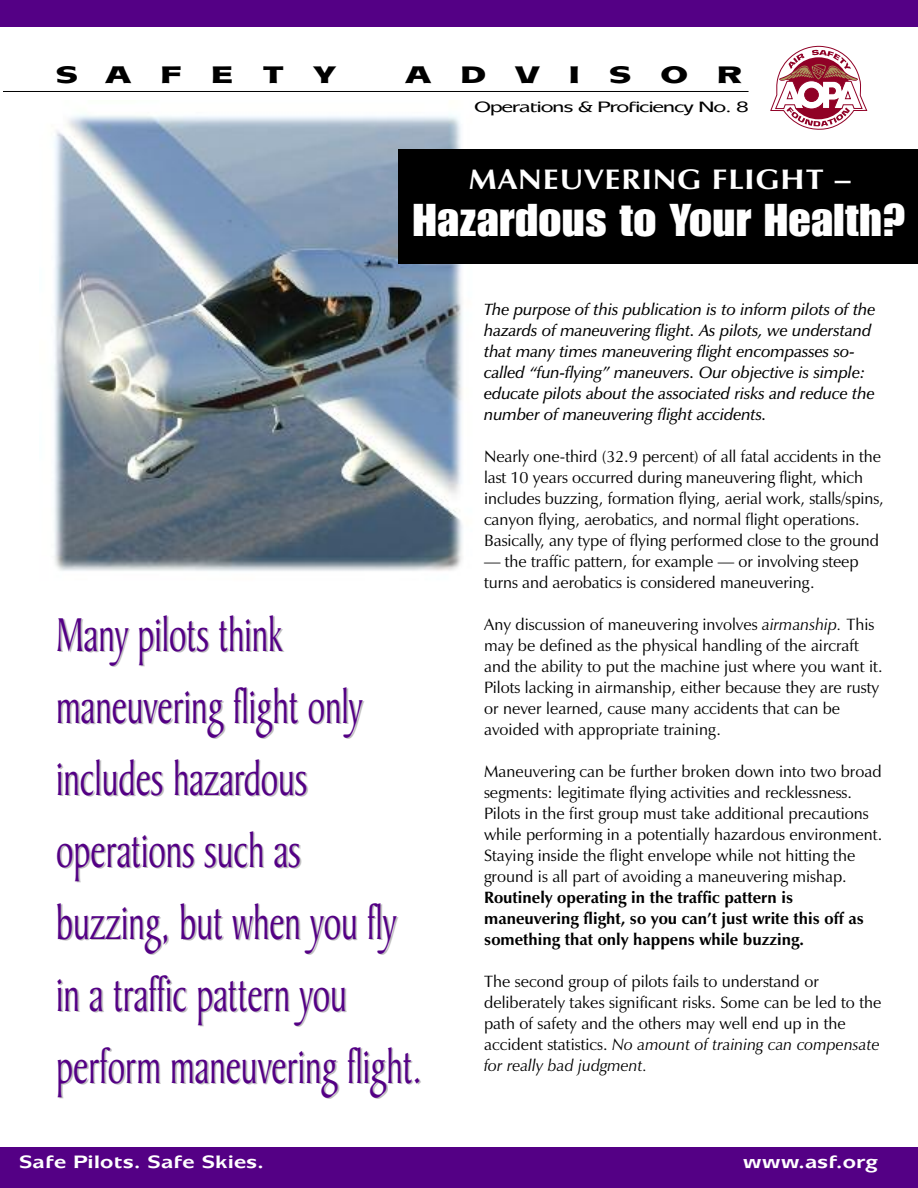
<style>
.page{position:relative;width:918px;height:1188px;background:#fff}
.page>*{position:absolute;margin:0;border:0;box-sizing:border-box;transform-origin:0 0}
.t1{font:51px/72px "Baker Signet BT";color:#540085;scale:.7 1}
.t2{font:45px "Impact";letter-spacing:.01em;color:#fff;scale:1.1 1}
.t3{font:700 28.5px "Zapf Humanist 601 BT";letter-spacing:.04em;color:#fff;scale:1.1 1}
.t4{font:900 24px "Mixage IT Cby BT";letter-spacing:.86em;color:#000;scale:1.4 1}
.t5{font:700 18px "Mixage IT Cby BT";color:#fff;scale:1.2 1}
.t6{font:16.5px/21px "Zapf Humanist 601 BT";color:#000}
.t7{font:italic 600 16.5px/21px "Zapf Humanist 601 BT";color:#000}
.t8{font:700 16.5px/21px "Zapf Humanist 601 BT";color:#000}
.t9{font:500 15px "Mixage IT Cby BT";letter-spacing:-.06em;color:#000;scale:1.45 1}
.s1{font-style:italic}
</style>
<div class="page">
<div style="left:0;top:1148px;width:918px;height:40px;background:#540085"></div>
<div style="left:0;top:0;width:918px;height:27px;background:#540085"></div>
<img style="left:54px;top:114px;width:409px;height:457px">
<svg style="left:770px;top:46px;width:97px;height:84px"></svg>
<hr style="left:3px;top:91px;width:746px;height:1px;background:#000">
<div style="left:398px;top:149px;width:520px;height:115px;background:#000"></div>
<h3 class="t4" style="left:56px;top:66px;width:202px">SAFETY</h3>
<h3 class="t4" style="left:405px;top:66px;width:242px">ADVISOR</h3>
<p class="t9" style="left:474px;top:102px;width:191px">Operations &amp; Proficiency No. 8</p>
<h3 class="t3" style="left:469px;top:168px;width:348px">MANEUVERING FLIGHT –</h3>
<h2 class="t2" style="left:413px;top:204px;width:450px">Hazardous to Your Health?</h2>
<h1 class="t1" style="left:56px;top:604px;width:524px">Many pilots think maneuvering flight only includes hazardous operations such as buzzing, but when you fly in a traffic pattern you perform maneuvering flight.</h1>
<p class="t7" style="left:484px;top:301px;width:393px">The purpose of this publication is to inform pilots of the hazards of maneuvering flight. As pilots, we understand that many times maneuvering flight encompasses so&shy;called “fun-flying” maneuvers. Our objective is simple: educate pilots about the associated risks and reduce the number of maneuvering flight accidents.</p>
<p class="t6" style="left:484px;top:448px;width:401px">Nearly one-third (32.9 percent) of all fatal accidents in the last 10 years occurred during maneuvering flight, which includes buzzing, formation flying, aerial work, stalls/spins, canyon flying, aerobatics, and normal flight operations.<br>Basically, any type of flying performed close to the ground</p>
<p class="t6" style="left:484px;top:553px;width:376px">— the traffic pattern, for example — or involving steep turns and aerobatics is considered maneuvering.</p>
<p class="t6" style="left:484px;top:616px;width:400px">Any discussion of maneuvering involves <span class="s1">airmanship.</span> This may be defined as the physical handling of the aircraft and the ability to put the machine just where you want it.<br>Pilots lacking in airmanship, either because they are rusty or never learned, cause many accidents that can be avoided with appropriate training.</p>
<p class="t6" style="left:484px;top:763px;width:400px">Maneuvering can be further broken down into two broad segments: legitimate flying activities and recklessness.<br>Pilots in the first group must take additional precautions while performing in a potentially hazardous environment.<br>Staying inside the flight envelope while not hitting the ground is all part of avoiding a maneuvering mishap.</p>
<p class="t8" style="left:484px;top:889px;width:381px">Routinely operating in the traffic pattern is maneuvering flight, so you can’t just write this off as something that only happens while buzzing.</p>
<p class="t6" style="left:484px;top:973px;width:399px">The second group of pilots fails to understand or deliberately takes significant risks. Some can be led to the path of safety and the others may well end up in the accident statistics. <span class="s1">No amount of training can compensate for really bad judgment.</span></p>
<p class="t5" style="left:19px;top:1155px;width:206px">Safe Pilots. Safe Skies.</p>
<p class="t5" style="left:743px;top:1155px;width:114px">www.asf.org</p>
</div>
